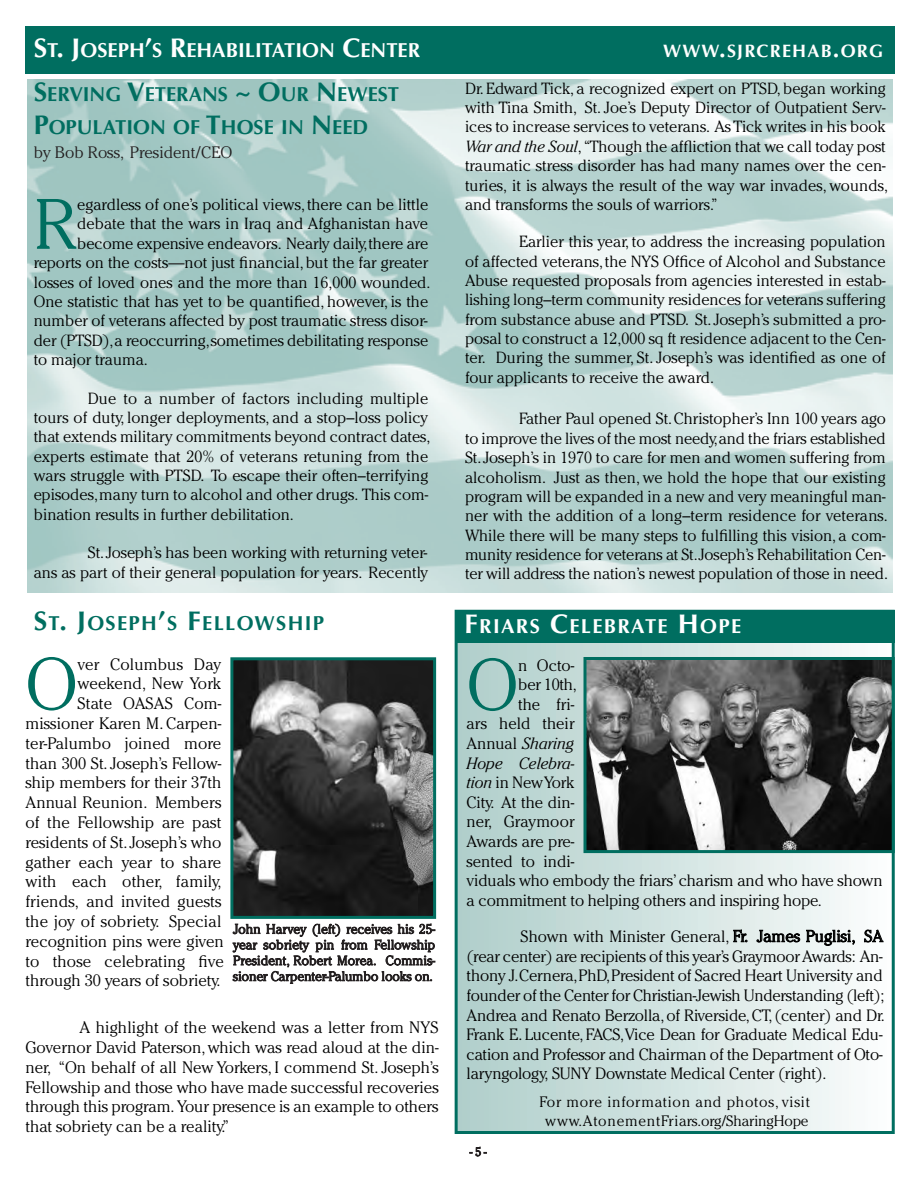
<style>
.page{position:relative;width:918px;height:1188px;background:#fff}
.page>*{position:absolute;margin:0;border:0;box-sizing:border-box;transform-origin:0 0}
.t1{font:300 72.45px "Cheltenham Std";color:#006e60}
.t2{font:300 71.85px "Cheltenham Std";color:#006e60}
.t3{font:300 70.8px "Cheltenham Std";color:#006e60}
.t4{font:700 20.25px/44.1px "Optima LT Std";color:#fff}
.t5{font:700 20.25px "Optima LT Std";color:#006e60}
.t6{font:700 20.25px "Optima LT Std";letter-spacing:.065em;color:#006e60}
.t7{font:700 20.25px "Optima LT Std";letter-spacing:.065em;color:#fff}
.t8{font:700 18px "Optima LT Std";letter-spacing:.065em;color:#fff}
.t9{font:300 16.5px/19.8px "Cheltenham Std";letter-spacing:.005em;color:#000;text-align:right}
.t10{font:300 16.5px "Cheltenham Std";color:#231f20}
.t11{font:300 16.35px/19.6px "Cheltenham Std";letter-spacing:-.01em;color:#000}
.t12{font:italic 300 16.35px "Cheltenham Std";color:#000}
.t13{font:300 16.35px "Cheltenham Std";letter-spacing:.01em;color:#000}
.t14{font:300 16.2px/19.4px "Cheltenham Std";color:#000}
.t15{font:300 15px/18.5px "Cheltenham Std";letter-spacing:.05em;color:#000;text-align:center}
.t16{font:300 13.2px/15.8px "Cheltenham Std";letter-spacing:.005em;color:#231f20;text-align:justify}
.t17{font:300 12px "Cheltenham Std";color:#231f20}
.s1{font-size:27px}
.s2{font-size:27px;color:#006e60}
.s3{color:#006e60}
.s4{font-family:"Cheltenham Std";font-size:27px;color:#006e60}
.s5{color:#231f20}
.s6{font-size:13.5px}
.s7{font-size:24px}
.s8{font-style:italic}
.s9{font-style:normal}
</style>
<div class="page">
<img style="left:27px;top:80px;width:865px;height:513px">
<div style="left:25px;top:26px;width:870px;height:48px;background:#006e60"></div>
<div style="left:458px;top:613px;width:434px;height:518px;background:linear-gradient(to right,#afcdc9,#fbfdfd)"></div>
<div style="left:455px;top:610px;width:440px;height:524px;border:3px solid #006e60"></div>
<div style="left:455px;top:610px;width:440px;height:33px;background:#006e60"></div>
<img style="left:234px;top:661px;width:198px;height:254px">
<div style="left:230px;top:657px;width:206px;height:262px;border:3px solid #006e60"></div>
<img style="left:588px;top:661px;width:303px;height:188px">
<div style="left:584px;top:657px;width:311px;height:196px;border:3px solid #006e60"></div>
<p class="t4" style="left:34px;top:30px;width:388px"><span class="s1">S</span>T<span class="s1">. J</span>OSEPH<span class="s1">’</span>S <span class="s1">R</span>EHABILITATION <span class="s1">C</span>ENTER<br><span class="s2">S</span><span class="s3">ERVING</span> <span class="s2">V</span><span class="s3">ETERANS</span> <span class="s4">~</span> <span class="s2">O</span><span class="s3">UR</span> <span class="s2">N</span><span class="s3">EWEST</span></p>
<p class="t5" style="left:34px;top:119px;width:336px"><span class="s1">P</span>OPULATION OF <span class="s1">T</span>HOSE IN <span class="s1">N</span>EED</p>
<p class="t10" style="left:34px;top:146px;width:200px">by Bob Ross, President/CEO</p>
<h3 class="t3" style="left:34px;top:196px;width:45px">R</h3>
<p class="t14" style="left:77px;top:196px;width:353px">egardless of one’s political views, there can be little</p>
<p class="t14" style="left:77px;top:215px;width:352px">debate that the wars in Iraq and Afghanistan have</p>
<p class="t14" style="left:77px;top:235px;width:353px">become expensive endeavors. Nearly daily, there are</p>
<p class="t14" style="left:34px;top:254px;width:396px">reports on the costs<span class="s5">—</span>not just financial, but the far greater</p>
<p class="t14" style="left:34px;top:273px;width:398px">losses of loved ones and the more than 16,000 wounded.</p>
<p class="t14" style="left:34px;top:293px;width:396px">One statistic that has yet to be quantified, however, is the</p>
<p class="t14" style="left:34px;top:312px;width:395px">number of veterans affected by post traumatic stress disor-</p>
<p class="t14" style="left:34px;top:332px;width:396px">der (PTSD), a reoccurring, sometimes debilitating response</p>
<p class="t14" style="left:34px;top:351px;width:116px">to major trauma.</p>
<p class="t14" style="left:34px;top:390px;width:398px;text-indent:54px">Due to a number of factors including multiple tours of duty, longer deployments, and a stop–loss policy that extends military commitments beyond contract dates, experts estimate that 20% of veterans retuning from the wars struggle with PTSD. To escape their often–terrifying episodes, many turn to alcohol and other drugs. This com&shy;bination results in further debilitation.</p>
<p class="t14" style="left:34px;top:544px;width:396px;text-align:right">St. Joseph’s has been working with returning veter-<br>ans as part of their general population for years. Recently</p>
<p class="t6" style="left:34px;top:615px;width:292px"><span class="s1">S</span>T<span class="s1">. J</span>OSEPH<span class="s1">’</span>S <span class="s1">F</span>ELLOWSHIP</p>
<h1 class="t1" style="left:26px;top:656px;width:54px">O</h1>
<p class="t9" style="left:26px;top:655px;width:200px">ver Columbus Day weekend, New York<br>State OASAS Com&shy;missioner Karen M. Carpen&shy;ter-Palumbo joined more than 300 St. Joseph’s Fellow&shy;ship members for their 37th<br>Annual Reunion. Members of the Fellowship are past residents of St. Joseph’s who gather each year to share with each other, family, friends, and invited guests the joy of sobriety. Special recognition pins were given to those celebrating five through 30 years of sobriety.</p>
<p class="t9" style="left:26px;top:1019px;width:415px;text-align:justify;text-indent:54px">A highlight of the weekend was a letter from NYS Governor David Paterson, which was read aloud at the din&shy;ner, “On behalf of all New Yorkers, I commend St. Joseph’s Fellowship and those who have made successful recoveries through this program. Your presence is an example to others that sobriety can be a reality.”</p>
<p class="t16" style="left:233px;top:922px;width:204px"><span class="s6">J</span>ohn Harvey (left) receives his 25- year sobriety pin from Fellowship President, Robert Morea. Commis&shy;sioner Carpenter-Palumbo looks on.</p>
<p class="t8" style="left:663px;top:43px;width:221px">WWW<span class="s7">.</span>SJRCREHAB<span class="s7">.</span>ORG</p>
<p class="t14" style="left:465px;top:80px;width:424px">Dr. Edward Tick, a recognized expert on PTSD, began working with Tina Smith, St. Joe’s Deputy Director of Outpatient Serv&shy;ices to increase services to veterans. As Tick writes in his book <span class="s8">War and the Soul</span>, “Though the affliction that we call today post traumatic stress disorder has had many names over the cen&shy;turies, it is always the result of the way war invades, wounds, and transforms the souls of warriors.”</p>
<p class="t14" style="left:465px;top:233px;width:422px;text-align:justify;text-indent:54px">Earlier this year, to address the increasing population of affected veterans, the NYS Office of Alcohol and Substance Abuse requested proposals from agencies interested in estab&shy;lishing long–term community residences for veterans suffering from substance abuse and PTSD. St. Joseph’s submitted a pro&shy;posal to construct a 12,000 sq ft residence adjacent to the Cen&shy;ter. During the summer, St. Joseph’s was identified as one of four applicants to receive the award.</p>
<p class="t14" style="left:465px;top:410px;width:424px;text-indent:54px">Father Paul opened St. Christopher’s Inn 100 years ago to improve the lives of the most needy,and the friars established St. Joseph’s in 1970 to care for men and women suffering from alcoholism. Just as then, we hold the hope that our existing program will be expanded in a new and very meaningful man&shy;ner with the addition of a long–term residence for veterans.<br>While there will be many steps to fulfilling this vision, a com&shy;munity residence for veterans at St. Joseph’s Rehabilitation Cen&shy;ter will address the nation’s newest population of those in need.</p>
<p class="t7" style="left:464px;top:618px;width:278px"><span class="s1">F</span>RIARS <span class="s1">C</span>ELEBRATE <span class="s1">H</span>OPE</p>
<h2 class="t2" style="left:467px;top:657px;width:53px">O</h2>
<p class="t11" style="left:518px;top:656px;width:58px">n Octo-</p>
<p class="t11" style="left:518px;top:676px;width:60px">ber 10th,</p>
<p class="t11" style="left:518px;top:696px;width:58px">the fri-</p>
<p class="t11" style="left:467px;top:715px;width:109px">ars held their</p>
<p class="t12" style="left:467px;top:737px;width:109px"><span class="s9">Annual</span> Sharing</p>
<p class="t12" style="left:467px;top:756px;width:109px">Hope Celebra-</p>
<p class="t11" style="left:467px;top:774px;width:109px"><span class="s8">tion</span> in New York</p>
<p class="t11" style="left:467px;top:794px;width:109px">City. At the din-</p>
<p class="t13" style="left:467px;top:815px;width:109px">ner, Graymoor</p>
<p class="t11" style="left:467px;top:833px;width:109px">Awards are pre-</p>
<p class="t11" style="left:467px;top:853px;width:109px">sented to indi-</p>
<p class="t11" style="left:467px;top:872px;width:418px">viduals who embody the friars’ charism and who have shown</p>
<p class="t11" style="left:467px;top:892px;width:357px">a commitment to helping others and inspiring hope.</p>
<p class="t11" style="left:467px;top:928px;width:420px;text-indent:54px">Shown with Minister General, Fr. James Puglisi, SA (rear center) are recipients of this year’s Graymoor Awards: An&shy;thony J.Cernera,PhD,President of Sacred Heart University and founder of the Center for Christian-Jewish Understanding (left); Andrea and Renato Berzolla, of Riverside, CT, (center) and Dr.<br>Frank E. Lucente, FACS,Vice Dean for Graduate Medical Edu&shy;cation and Professor and Chairman of the Department of Oto&shy;laryngology, SUNY Downstate Medical Center (right).</p>
<p class="t15" style="left:539px;top:1094px;width:272px">For more information and photos, visit www.AtonementFriars.org/SharingHope</p>
<p class="t17" style="left:470px;top:1147px;width:18px">- 5-</p>
</div>
